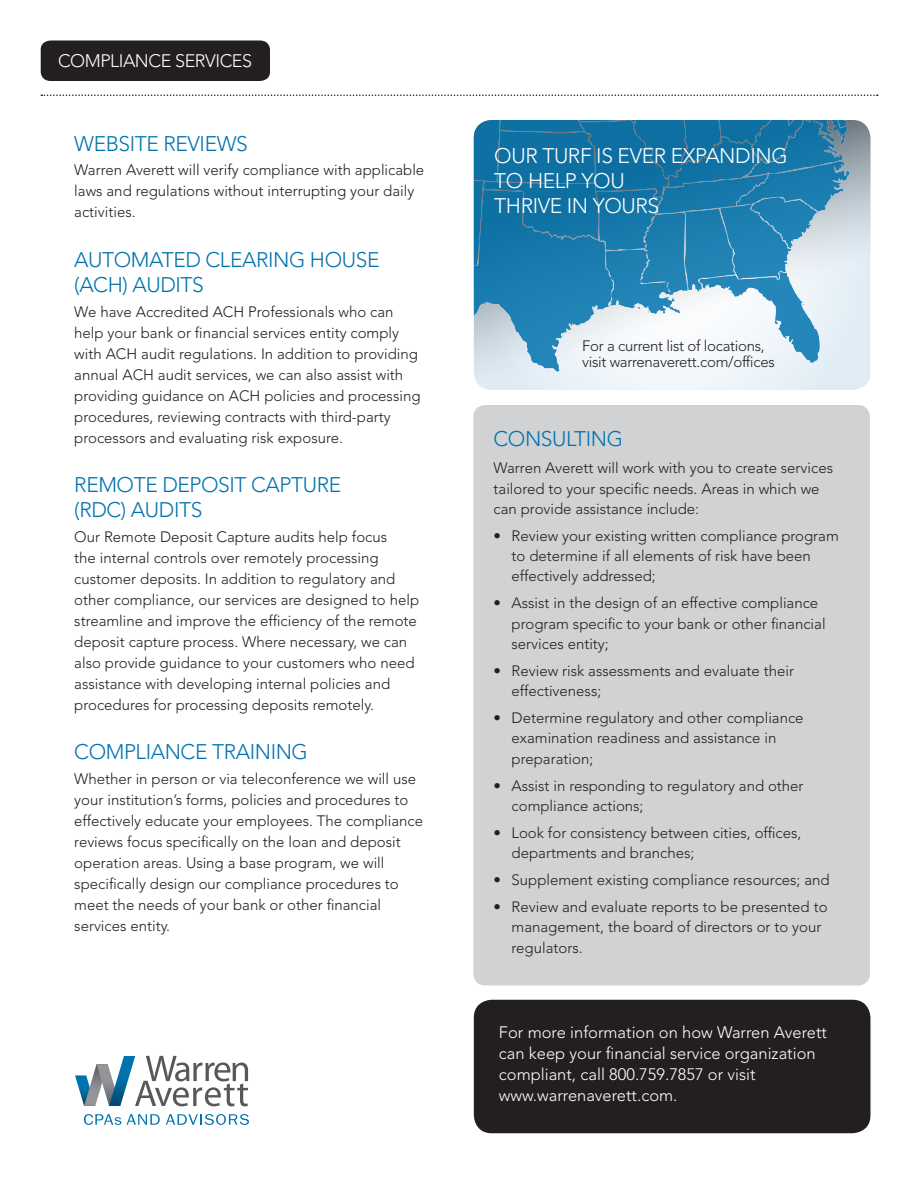
<style>
.page{position:relative;width:918px;height:1188px;background:#fff}
.page>*{position:absolute;margin:0;border:0;box-sizing:border-box;transform-origin:0 0}
.t1{font:300 21px/25.2px "Avenir LT Std";letter-spacing:-.02em;color:#0073ae}
.t2{font:300 21px/25.2px "Avenir LT Std";letter-spacing:-.02em;color:#fff}
.t3{font:300 18px "Avenir LT Std";letter-spacing:-.025em;color:#fff}
.t4{font:300 16.5px/21px "Avenir LT Std";color:#fff}
.t5{font:300 15px/21px "Avenir LT Std";color:#231f20}
.t6{font:300 15px/16.5px "Avenir LT Std";letter-spacing:-.02em;color:#231f20}
</style>
<div class="page">
<div style="left:473px;top:405px;width:397px;height:581px;background:#d1d2d4;border-radius:12px"></div>
<svg style="left:41px;top:94px;width:837px;height:2px"></svg>
<div style="left:474px;top:1000px;width:396px;height:133px;background:#231f20;border-radius:18px"></div>
<div style="left:41px;top:40px;width:229px;height:41px;background:#231f20;border-radius:10px"></div>
<svg style="left:84px;top:1114px;width:37px;height:11px"></svg>
<svg style="left:127px;top:1114px;width:33px;height:11px"></svg>
<svg style="left:166px;top:1114px;width:83px;height:11px"></svg>
<svg style="left:75px;top:1056px;width:173px;height:50px"></svg>
<svg style="left:109px;top:1056px;width:26px;height:50px"></svg>
<img style="left:474px;top:120px;width:396px;height:270px">
<p class="t3" style="left:58px;top:50px;width:196px">compliance services</p>
<h1 class="t1" style="left:74px;top:131px;width:175px">Website Reviews</h1>
<p class="t5" style="left:74px;top:160px;width:352px">Warren Averett will verify compliance with applicable laws and regulations without interrupting your daily activities.</p>
<h1 class="t1" style="left:74px;top:247px;width:307px">Automated Clearing House (ACH) Audits</h1>
<p class="t5" style="left:74px;top:301px;width:348px">We have Accredited ACH Professionals who can help your bank or financial services entity comply with ACH audit regulations. I n addition to providing annual ACH audit services, we can also assist with providing guidance on ACH policies and processing procedures, reviewing contracts with third-party processors and evaluating risk exposure.</p>
<h1 class="t1" style="left:74px;top:472px;width:269px">Remote Deposit Capture (RDC) Audits</h1>
<p class="t5" style="left:74px;top:526px;width:346px">Our Remote Deposit Capture audits help focus<br>the internal controls over remotely processing customer deposits. I n addition to regulatory and other compliance, our services are designed to help streamline and improve the efficiency of the remote deposit capture process. Where necessary, we can also provide guidance to your customers who need assistance with developing internal policies and procedures for processing deposits remotely.</p>
<h1 class="t1" style="left:74px;top:740px;width:235px">Compliance Training</h1>
<p class="t5" style="left:74px;top:768px;width:350px">Whether in person or via teleconference we will use your institution’s forms, policies and procedures to effectively educate your employees. The compliance reviews focus specifically on the loan and deposit operation areas. Using a base program, we will specifically design our compliance procedures to meet the needs of your bank or other financial services entity.</p>
<h1 class="t2" style="left:494px;top:143px;width:215px">OU R TURF IS EVER EXPANDING<br>To HELP</h1>
<h1 class="t2" style="left:494px;top:168px;width:114px;text-indent:87px">YOU<br>THRIVE IN YOU</h1>
<h1 class="t2" style="left:636px;top:194px;width:23px">RS</h1>
<p class="t6" style="left:582px;top:337px;width:194px">For a current list of locations, visit warrenaverett.com/offices</p>
<h1 class="t1" style="left:494px;top:427px;width:131px">consulting</h1>
<p class="t5" style="left:494px;top:458px;width:341px;line-height:20.2px">Warren Averett will work with you to create services tailored to your specific needs. Areas in which we can provide assistance include:</p>
<p class="t5" style="left:512px;top:526px;width:329px;line-height:20.2px;text-indent:-18px">• Review your existing written compliance program to determine if all elements of risk have been effectively addressed;</p>
<p class="t5" style="left:512px;top:593px;width:316px;line-height:20.2px;text-indent:-18px">• Assist in the design of an effective compliance program specific to your bank or other financial services entity;</p>
<p class="t5" style="left:512px;top:661px;width:284px;line-height:20.2px;text-indent:-18px">• Review risk assessments and evaluate their effectiveness;</p>
<p class="t5" style="left:512px;top:708px;width:294px;line-height:20.2px;text-indent:-18px">• Determine regulatory and other compliance examination readiness and assistance in preparation;</p>
<p class="t5" style="left:512px;top:775px;width:294px;line-height:20.2px;text-indent:-18px">• Assist in responding to regulatory and other compliance actions;</p>
<p class="t5" style="left:512px;top:823px;width:291px;line-height:20.2px;text-indent:-18px">• Look for consistency between cities, offices, departments and branches;</p>
<p class="t5" style="left:494px;top:870px;width:338px">• Supplement existing compliance resources; and</p>
<p class="t5" style="left:512px;top:897px;width:318px;line-height:20.2px;text-indent:-18px">• Review and evaluate reports to be presented to management, the board of directors or to your regulators.</p>
<p class="t4" style="left:499px;top:1021px;width:330px">For more information on how Warren Averett can keep your financial service organization compliant, call 800.759.7857 or visit www.warrenaverett.com.</p>
</div>
